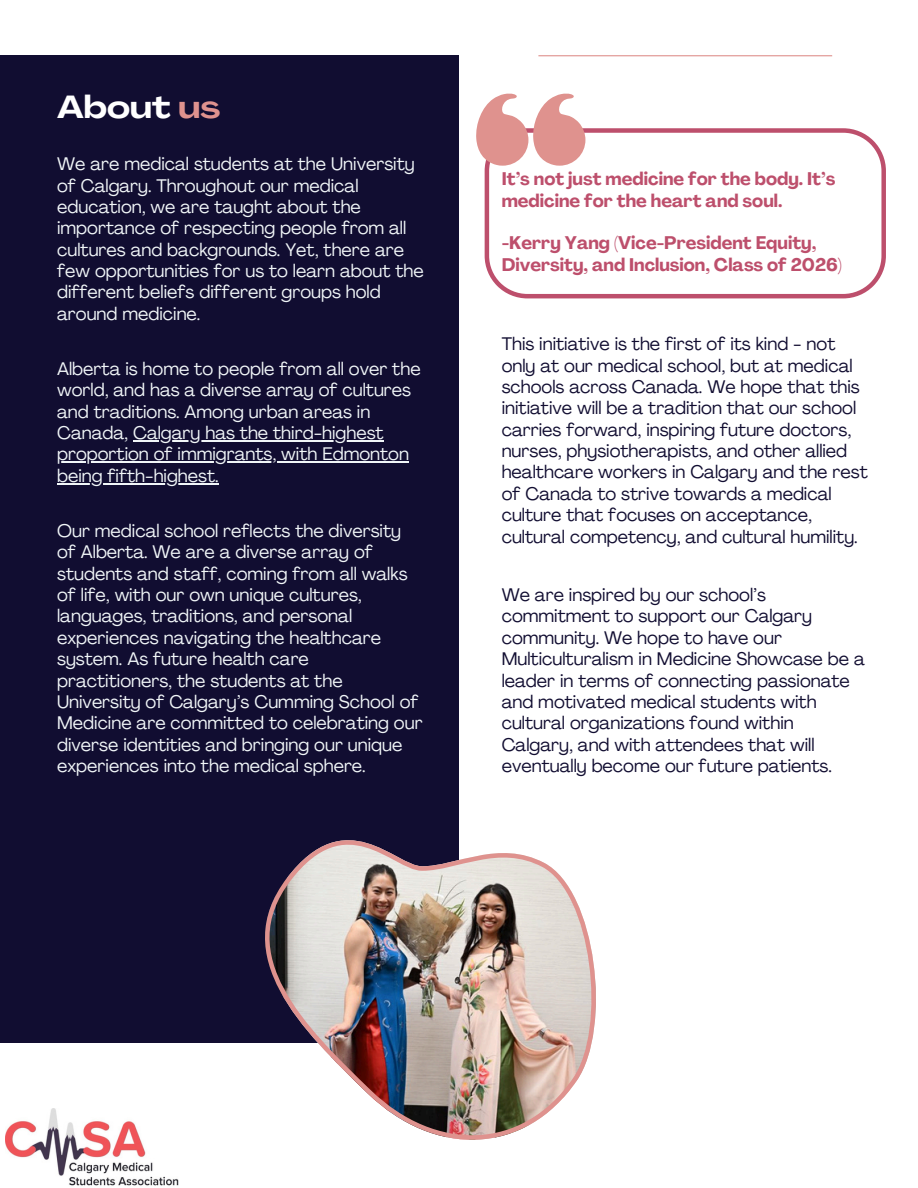
<style>
.page{position:relative;width:918px;height:1188px;background:#fff}
.page>*{position:absolute;margin:0;border:0;box-sizing:border-box;transform-origin:0 0}
.t1{font:700 expanded 31.5px "Agrandir";color:#fff}
.t2{font:18px/21.3px "Agrandir";color:#f1f6f8}
.t3{font:18px/21.3px "Agrandir";color:#110d31}
.t4{font:700 18px/21.3px "Agrandir";color:#bd4f6c}
.s1{color:#df928e}
</style>
<div class="page">
<div style="left:0;top:55px;width:459px;height:988px;background:#110d31"></div>
<img style="left:265px;top:840px;width:331px;height:299px">
<svg style="left:485px;top:128px;width:401px;height:170px"></svg>
<hr style="left:538px;top:55px;width:294px;height:1px;background:#df928e">
<svg style="left:476px;top:93px;width:109px;height:73px"></svg>
<img style="left:5px;top:1108px;width:173px;height:78px">
<hr style="left:133px;top:440px;width:251px;height:1px;background:#f1f6f8">
<hr style="left:57px;top:462px;width:352px;height:1px;background:#f1f6f8">
<hr style="left:57px;top:483px;width:162px;height:1px;background:#f1f6f8">
<h1 class="t1" style="left:57px;top:94px;width:165px">About <span class="s1">us</span></h1>
<p class="t2" style="left:57px;top:155px;width:368px">We are medical students at the University of Calgary. Throughout our medical education, we are taught about the importance of respecting people from all cultures and backgrounds. Yet, there are few opportunities for us to learn about the different beliefs different groups hold around medicine.</p>
<p class="t2" style="left:57px;top:360px;width:365px">Alberta is home to people from all over the world, and has a diverse array of cultures and traditions. Among urban areas in Canada, Calgary has the third-highest proportion of immigrants, with Edmonton being fifth-highest.</p>
<p class="t2" style="left:57px;top:522px;width:367px">Our medical school reflects the diversity of Alberta. We are a diverse array of students and staff, coming from all walks of life, with our own unique cultures, languages, traditions, and personal experiences navigating the healthcare system. As future health care practitioners, the students at the University of Calgary’s Cumming School of Medicine are committed to celebrating our diverse identities and bringing our unique experiences into the medical sphere.</p>
<p class="t4" style="left:502px;top:170px;width:335px">It’s not just medicine for the body. It’s medicine for the heart and soul.</p>
<p class="t4" style="left:502px;top:234px;width:342px">-Kerry Yang (Vice-President Equity,<br>Diversity, and Inclusion, Class of 2026)</p>
<p class="t3" style="left:502px;top:335px;width:368px">This initiative is the first of its kind - not only at our medical school, but at medical schools across Canada. We hope that this initiative will be a tradition that our school carries forward, inspiring future doctors, nurses, physiotherapists, and other allied healthcare workers in Calgary and the rest of Canada to strive towards a medical culture that focuses on acceptance, cultural competency, and cultural humility.</p>
<p class="t3" style="left:502px;top:586px;width:365px">We are inspired by our school’s commitment to support our Calgary community. We hope to have our Multiculturalism in Medicine Showcase be a leader in terms of connecting passionate and motivated medical students with cultural organizations found within Calgary, and with attendees that will eventually become our future patients.</p>
</div>
